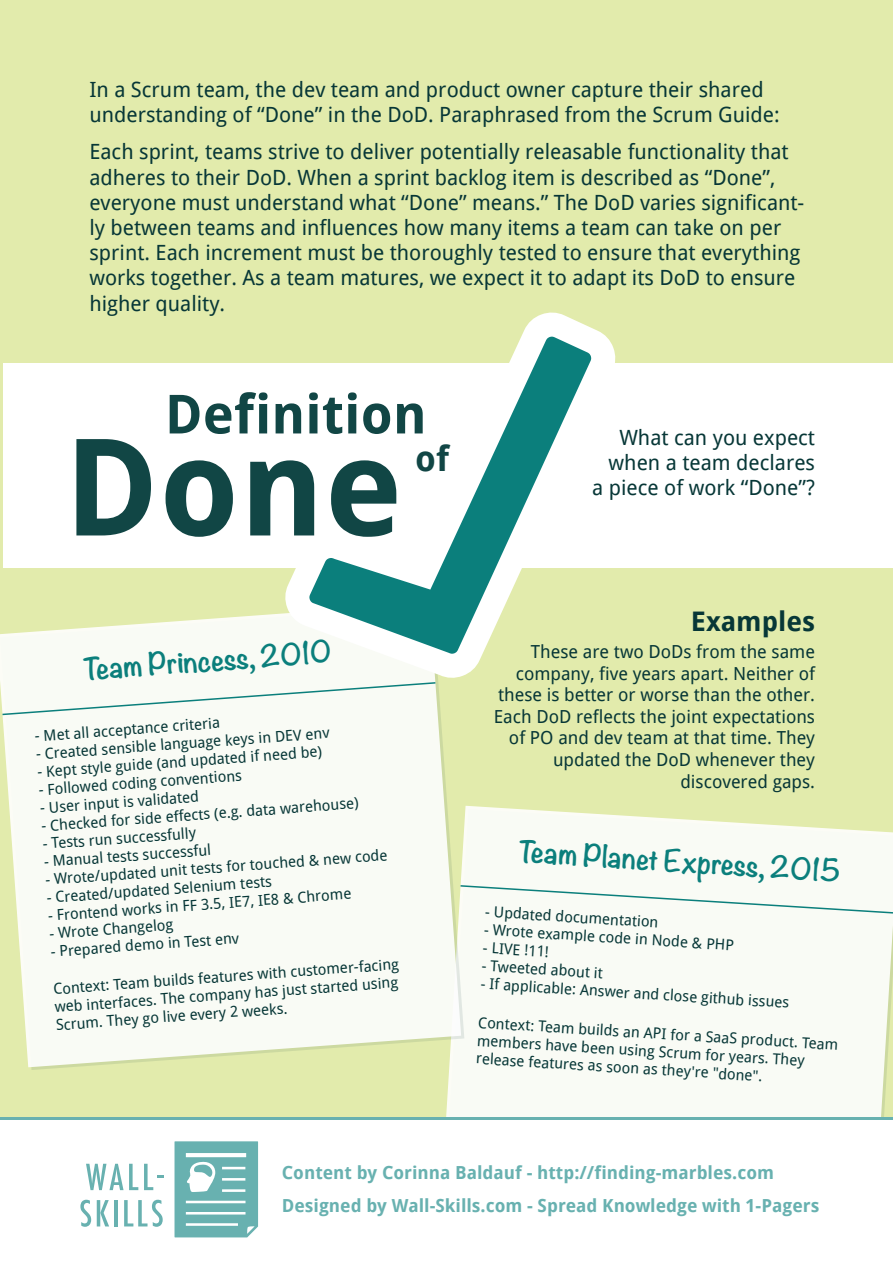
<style>
.page{position:relative;width:893px;height:1263px;background:#fff}
.page>*{position:absolute;margin:0;border:0;box-sizing:border-box;transform-origin:0 0}
.t1{font:700 135px "Droid Sans";color:#114645}
.t2{font:700 54px "Droid Sans";color:#114645}
.t3{font:700 34.95px "Droid Sans";color:#114645}
.t4{font:700 27px "Noteworthy";color:#0b7f7c}
.t5{font:700 27px "Droid Sans";color:#073737}
.t6{font:21px/25.2px "Droid Sans";color:#073737}
.t7{font:18px/21.6px "Droid Sans";color:#073737;text-align:right}
.t8{font:700 18px/33.6px "Droid Sans";color:#68b1b0}
.t9{font:15px/18.1px "Droid Sans";color:#073737}
</style>
<div class="page">
<div style="left:0;top:0;width:893px;height:1118px;background:#e2ebac"></div>
<div style="left:446px;top:806px;width:447px;height:311px;background:#f9fbf5"></div>
<svg style="left:464px;top:885px;width:429px;height:28px;background:#ecf4ee"></svg>
<svg style="left:0;top:614px;width:461px;height:453px;background:#f6f9ed"></svg>
<div style="left:2px;top:682px;width:433px;height:33px;background:#f9fbf5"></div>
<div style="left:3px;top:363px;width:890px;height:205px;background:#fff"></div>
<svg style="left:266px;top:312px;width:350px;height:385px"></svg>
<hr style="left:0;top:1117px;width:893px;height:2px;background:#68b1b0">
<svg style="left:175px;top:1141px;width:83px;height:96px;background:#84bfbe"></svg>
<svg style="left:86px;top:1164px;width:52px;height:26px"></svg>
<svg style="left:144px;top:1164px;width:20px;height:26px"></svg>
<svg style="left:80px;top:1200px;width:11px;height:27px"></svg>
<svg style="left:97px;top:1200px;width:12px;height:26px"></svg>
<hr style="left:114px;top:1200px;width:3px;height:26px;background:#68b1b0">
<svg style="left:124px;top:1200px;width:39px;height:27px"></svg>
<h3 class="t6" style="left:89px;top:77px;width:692px">In a Scrum team, the dev team and product owner capture their shared understanding of “Done” in the DoD. Paraphrased from the Scrum Guide:</h3>
<p class="t6" style="left:89px;top:139px;width:716px">Each sprint, teams strive to deliver potentially releasable functionality that adheres to their DoD. When a sprint backlog item is described as “Done”, everyone must understand what “Done” means.” The DoD varies significant&shy;ly between teams and influences how many items a team can take on per sprint. Each increment must be thoroughly tested to ensure that everything works together. As a team matures, we expect it to adapt its DoD to ensure higher quality.</p>
<h2 class="t2" style="left:165px;top:383px;width:263px">Definition</h2>
<h1 class="t1" style="left:64px;top:410px;width:340px">Done</h1>
<h3 class="t6" style="left:592px;top:425px;width:224px;text-align:right">What can you expect when a team declares a piece of work “Done”?</h3>
<h3 class="t3" style="left:415px;top:438px;width:36px">of</h3>
<h3 class="t4" style="left:82px;top:645px;width:250px;rotate:-4deg">Team Princess, 2010</h3>
<p class="t9" style="left:34px;top:727px;width:187px;rotate:-4deg">- Met all acceptance criteria</p>
<p class="t9" style="left:36px;top:745px;width:296px;rotate:-4deg">- Created sensible language keys in DEV env</p>
<p class="t9" style="left:37px;top:763px;width:287px;rotate:-4deg">- Kept style guide (and updated if need be)</p>
<p class="t9" style="left:38px;top:781px;width:205px;rotate:-4deg">- Followed coding conventions</p>
<p class="t9" style="left:40px;top:799px;width:161px;rotate:-4deg">- User input is validated</p>
<p class="t9" style="left:41px;top:816px;width:319px;rotate:-4deg">- Checked for side effects (e.g. data warehouse)</p>
<p class="t9" style="left:42px;top:835px;width:155px;rotate:-4deg">- Tests run successfully</p>
<p class="t9" style="left:43px;top:852px;width:169px;rotate:-4deg">- Manual tests successful</p>
<p class="t9" style="left:45px;top:870px;width:344px;rotate:-4deg">- Wrote/updated unit tests for touched &amp; new code</p>
<p class="t9" style="left:46px;top:888px;width:227px;rotate:-4deg">- Created/updated Selenium tests</p>
<p class="t9" style="left:47px;top:906px;width:306px;rotate:-4deg">- Frontend works in FF 3.5, IE7, IE8 &amp; Chrome</p>
<p class="t9" style="left:49px;top:924px;width:126px;rotate:-4deg">- Wrote Changelog</p>
<p class="t9" style="left:50px;top:942px;width:190px;rotate:-4deg">- Prepared demo in Test env</p>
<p class="t9" style="left:53px;top:979px;width:348px;rotate:-4deg">Context: Team builds features with customer-facing web interfaces. The company has just started using<br>Scrum. They go live every 2 weeks.</p>
<h3 class="t5" style="left:691px;top:606px;width:126px">Examples</h3>
<p class="t7" style="left:494px;top:641px;width:323px">These are two DoDs from the same company, five years apart. Neither of these is better or worse than the other.<br>Each DoD reflects the joint expectations of PO and dev team at that time. They updated the DoD whenever they discovered gaps.</p>
<h3 class="t4" style="left:521px;top:826px;width:325px;rotate:4deg">Team Planet Express, 2015</h3>
<p class="t9" style="left:486px;top:902px;width:175px;rotate:4deg">- Updated documentation</p>
<p class="t9" style="left:485px;top:919px;width:252px;rotate:4deg">- Wrote example code in Node &amp; PHP</p>
<p class="t9" style="left:484px;top:938px;width:68px;rotate:4deg">- LIVE !11!</p>
<p class="t9" style="left:483px;top:956px;width:123px;rotate:4deg">- Tweeted about it</p>
<p class="t9" style="left:481px;top:973px;width:311px;rotate:4deg">- If applicable: Answer and close github issues</p>
<p class="t9" style="left:479px;top:1012px;width:362px;rotate:4deg">Context: Team builds an API for a SaaS product. Team members have been using Scrum for years. They release features as soon as they're "done".</p>
<p class="t8" style="left:282px;top:1156px;width:539px">Content by Corinna Baldauf - http://finding-marbles.com<br>Designed by Wall-Skills.com - Spread Knowledge with 1-Pagers</p>
</div>
